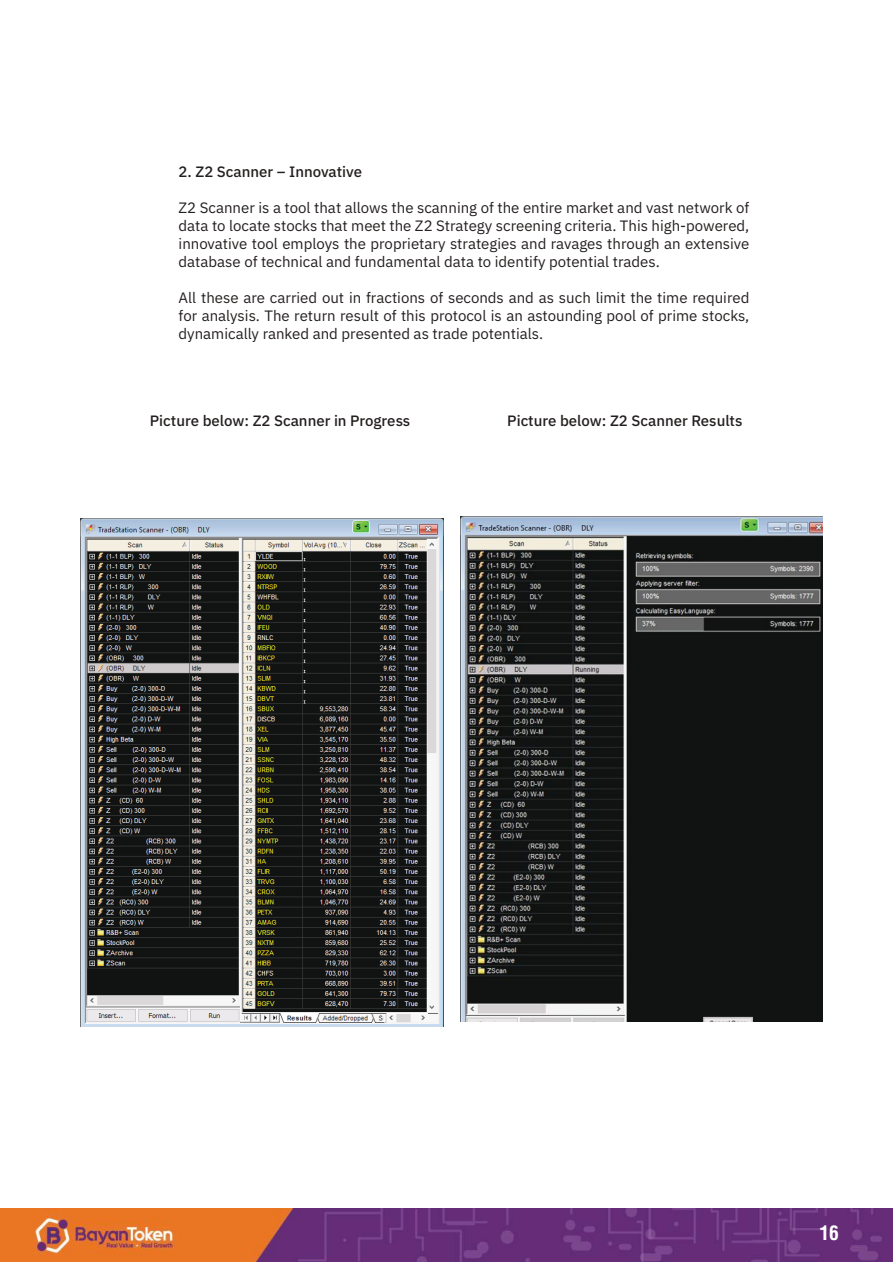
<style>
.page{position:relative;width:893px;height:1263px;background:#fff}
.page>*{position:absolute;margin:0;border:0;box-sizing:border-box;transform-origin:0 0}
.t1{font:700 condensed 19.5px "Helvetica LT Std";color:#fff}
.t2{font:15px/18px "IBM Plex Sans";color:#241f1f;text-align:justify}
.t3{font:500 15px "IBM Plex Sans";color:#241f1f}
</style>
<div class="page">
<img style="left:0;top:1209px;width:893px;height:53px">
<img style="left:80px;top:518px;width:363px;height:508px">
<img style="left:461px;top:516px;width:362px;height:506px">
<p class="t3" style="left:179px;top:160px;width:185px">2. Z2 Scanner – Innovative</p>
<p class="t2" style="left:179px;top:197px;width:572px">Z2 Scanner is a tool that allows the scanning of the entire market and vast network of data to locate stocks that meet the Z2 Strategy screening criteria. This high-powered, innovative tool employs the proprietary strategies and ravages through an extensive database of technical and fundamental data to identify potential trades.</p>
<p class="t2" style="left:179px;top:287px;width:572px">All these are carried out in fractions of seconds and as such limit the time required for analysis. The return result of this protocol is an astounding pool of prime stocks, dynamically ranked and presented as trade potentials.</p>
<p class="t3" style="left:150px;top:409px;width:262px">Picture below: Z2 Scanner in Progress</p>
<p class="t3" style="left:507px;top:409px;width:237px">Picture below: Z2 Scanner Results</p>
<h1 class="t1" style="left:819px;top:1221px;width:21px">16</h1>
</div>
